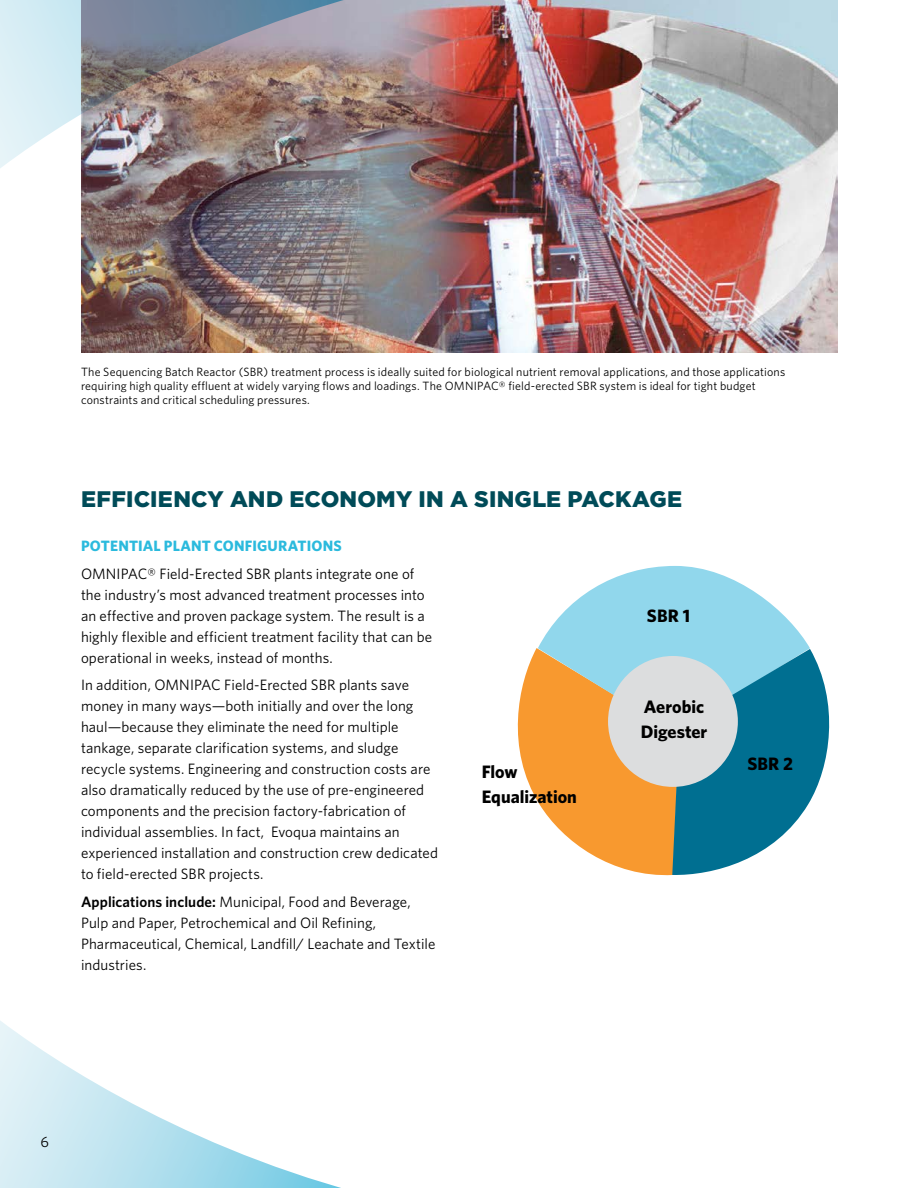
<style>
.page{position:relative;width:918px;height:1188px;background:#fff}
.page>*{position:absolute;margin:0;border:0;box-sizing:border-box;transform-origin:0 0}
.t1{font:900 22.5px "Gotham";letter-spacing:.01em;color:#004b58}
.t2{font:700 18px/24.8px "Whitney";color:#000}
.t3{font:15px/21px "Whitney";letter-spacing:.005em;color:#000}
.t4{font:700 15px "Whitney";letter-spacing:.01em;color:#2bbadd}
.t5{font:12px/14.4px "Whitney";letter-spacing:.01em;color:#000}
.s1{font-weight:600}
</style>
<div class="page">
<svg style="left:0;top:1021px;width:341px;height:167px"></svg>
<svg style="left:538px;top:566px;width:272px;height:82px;fill:#91d7ec"></svg>
<svg style="left:517px;top:648px;width:313px;height:228px"></svg>
<img style="left:81px;top:0;width:756px;height:352px">
<img style="left:0;top:0;width:394px;height:179px">
<div style="left:608px;top:656px;width:130px;height:131px;background:#dcddde;border-radius:50%"></div>
<p class="t5" style="left:81px;top:364px;width:706px">The Sequencing Batch Reactor (SBR) treatment process is ideally suited for biological nutrient removal applications, and those applications requiring high quality effluent at widely varying flows and loadings. The OMNIPAC® field-erected SBR system is ideal for tight budget constraints and critical scheduling pressures.</p>
<h1 class="t1" style="left:81px;top:484px;width:16px">EFF</h1>
<h1 class="t1" style="left:126px;top:484px;width:557px">ICIENCY AND ECONOMY IN A SINGLE PACKAGE</h1>
<p class="t4" style="left:81px;top:536px;width:262px">Potential Plant Configurations</p>
<p class="t3" style="left:81px;top:563px;width:353px">OMNIPAC® Field-Erected SBR plants integrate one of the industry’s most advanced treatment processes into an effective and proven package system. The result is a highly flexible and efficient treatment facility that can be operational in weeks, instead of months.</p>
<p class="t3" style="left:81px;top:674px;width:359px">In addition, OMNIPAC Field-Erected SBR plants save money in many ways—both initially and over the long haul—because they eliminate the need for multiple tankage, separate clarification systems, and sludge recycle systems. Engineering and construction costs are also dramatically reduced by the use of pre-engineered components and the precision factory-fabrication of individual assemblies. In fact, Evoqua maintains an experienced installation and construction crew dedicated to field-erected SBR projects.</p>
<p class="t3" style="left:81px;top:891px;width:356px"><span class="s1">Applications include:</span> Municipal, Food and Beverage, Pulp and Paper, Petrochemical and Oil Refining, Pharmaceutical, Chemical, Landfill/ Leachate and Textile industries.</p>
<p class="t2" style="left:647px;top:603px;width:12px">SBR</p>
<p class="t2" style="left:683px;top:603px;width:9px">1</p>
<p class="t2" style="left:641px;top:694px;width:68px">Aerobic<br>Digester</p>
<p class="t2" style="left:482px;top:759px;width:97px">Flow<br>Equalization</p>
<p class="t2" style="left:747px;top:751px;width:12px">SBR</p>
<p class="t2" style="left:783px;top:751px;width:11px">2</p>
<p class="t3" style="left:40px;top:1131px;width:10px">6</p>
</div>
